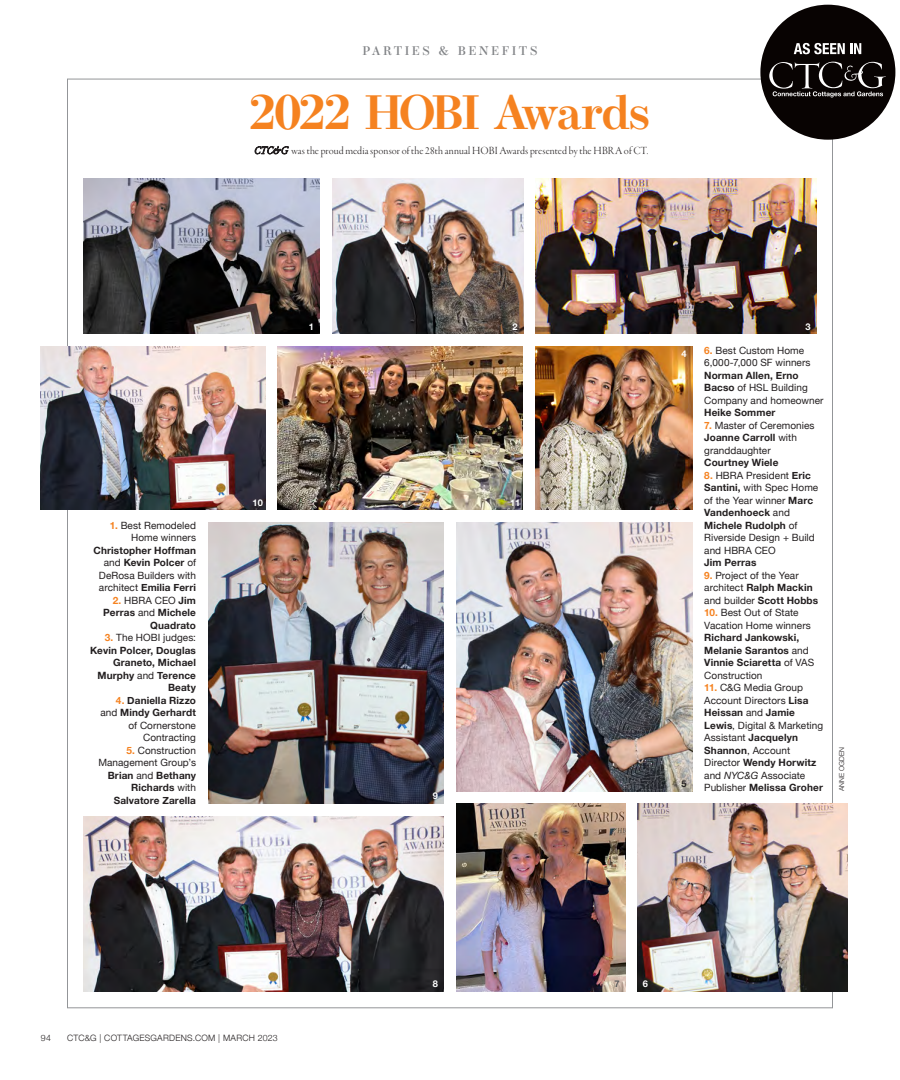
<style>
.page{position:relative;width:900px;height:1080px;background:#fff}
.page>*{position:absolute;margin:0;border:0;box-sizing:border-box;transform-origin:0 0}
.Headline{font:600 48.12px "Operetta 8";letter-spacing:-.045em;color:#f58220}
.Bug{font:500 12.5px "Operetta 8";letter-spacing:.2em;color:#808285}
.Body{font:11.25px "Garamond Premr Pro Lt Disp";letter-spacing:.01em;color:#231f20}
.Captions{font:10px/12.5px "Helvetica Neue";letter-spacing:.005em;color:#231f20}
.Captions-2{font:700 10px/12.5px "Helvetica Neue";letter-spacing:.015em;color:#231f20;text-align:right}
.t1{font:700 9.25px "Helvetica Neue";color:#fff}
.t2{font:700 9.25px "Helvetica Neue";color:#231f20}
.t3{font:700 9.25px "Helvetica Neue";color:#57585a}
.t4{font:300 8.75px "Helvetica Neue";letter-spacing:.025em;color:#231f20}
.Photo_Credit{font:300 6.88px "Helvetica Neue";color:#231f20}
.s1{font-family:"Garamond Premr Pro Lt It Disp"}
.s2{font-weight:700;color:#f58220}
.s3{font-weight:700}
.s4{color:#f58220}
.s5{font-weight:400}
.s6{font-style:italic}
</style>
<div class="page">
<img style="left:83px;top:179px;width:237px;height:155px">
<img style="left:535px;top:346px;width:157px;height:164px">
<img style="left:40px;top:346px;width:225px;height:164px">
<img style="left:208px;top:522px;width:235px;height:282px">
<img style="left:536px;top:179px;width:280px;height:155px">
<img style="left:332px;top:179px;width:191px;height:155px">
<img style="left:457px;top:522px;width:235px;height:269px">
<img style="left:638px;top:804px;width:209px;height:187px">
<img style="left:84px;top:816px;width:359px;height:175px">
<img style="left:457px;top:804px;width:168px;height:187px">
<img style="left:278px;top:346px;width:245px;height:164px">
<div style="left:760px;top:5px;width:135px;height:135px;background:#080302;border-radius:50%"></div>
<svg style="left:794px;top:43px;width:67px;height:11px"></svg>
<svg style="left:769px;top:62px;width:117px;height:35px"></svg>
<p class="Bug" style="left:362px;top:43px;width:176px">PARTIES &amp; BENEFITS</p>
<p class="Headline" style="left:249px;top:84px;width:402px">2022 HOBI Awards</p>
<p class="Body" style="left:254px;top:144px;width:396px"><span class="s1">CTC&amp;G</span> was the proud media sponsor of the 28th annual HOBI Awards presented by the HBRA of CT.</p>
<p class="Captions" style="left:94px;top:520px;width:104px;text-align:right"><span class="s2">1.</span> Best Remodeled<br>Home winners<br><span class="s3">Christopher Hoffman </span>and <span class="s3">Kevin Polcer</span> of<br>DeRosa Builders with architect <span class="s3">Emilia Ferri</span></p>
<p class="Captions-2" style="left:103px;top:594px;width:94px"><span class="s4">2.</span> <span class="s5">HBRA CEO</span> Jim<br>Perras <span class="s5">and</span> Michele<br>Quadrato</p>
<p class="Captions-2" style="left:90px;top:632px;width:107px"><span class="s4">3.</span> <span class="s5">The HOBI judges:<br></span>Kevin Polcer, Douglas<br>Graneto, Michael<br>Murphy <span class="s5">and</span> Terence<br>Beaty</p>
<p class="Captions" style="left:100px;top:695px;width:97px;text-align:right"><span class="s2">4.</span> <span class="s3">Daniella Rizzo </span>and <span class="s3">Mindy Gerhardt </span>of Cornerstone<br>Contracting</p>
<p class="Captions" style="left:98px;top:745px;width:99px;text-align:right"><span class="s2">5.</span> Construction<br>Management Group’s<br><span class="s3">Brian</span> and <span class="s3">Bethany<br>Richards</span> with<br><span class="s3">Salvatore Zarella</span></p>
<p class="t1" style="left:309px;top:319px;width:7px">1</p>
<p class="t1" style="left:513px;top:319px;width:7px">2</p>
<p class="t1" style="left:806px;top:319px;width:7px">3</p>
<p class="t1" style="left:681px;top:347px;width:7px">4</p>
<p class="Captions" style="left:704px;top:345px;width:121px"><span class="s2">6.</span> Best Custom Home<br>6,000-7,000 SF winners<br><span class="s3">Norman Allen, Erno<br>Bacso</span> of HSL Building<br>Company and homeowner<br><span class="s3">Heike Sommer</span></p>
<p class="Captions" style="left:704px;top:420px;width:112px"><span class="s2">7.</span> Master of Ceremonies<br><span class="s3">Joanne Carroll</span> with granddaughter<br><span class="s3">Courtney Wiele</span></p>
<p class="Captions" style="left:704px;top:470px;width:116px"><span class="s2">8.</span> HBRA President <span class="s3">Eric<br>Santini,</span> with Spec Home of the Year winner <span class="s3">Marc<br>Vandenhoeck</span> and<br><span class="s3">Michele Rudolph</span> of<br>Riverside Design + Build and HBRA CEO<br><span class="s3">Jim Perras</span></p>
<p class="Captions" style="left:704px;top:570px;width:115px"><span class="s2">9.</span> Project of the Year architect <span class="s3">Ralph Mackin </span>and builder <span class="s3">Scott Hobbs</span></p>
<p class="Captions" style="left:704px;top:607px;width:111px"><span class="s2">10.</span> Best Out of State<br>Vacation Home winners<br><span class="s3">Richard Jankowski,<br>Melanie Sarantos</span> and<br><span class="s3">Vinnie Sciaretta</span> of VAS<br>Construction</p>
<p class="Captions" style="left:704px;top:682px;width:120px"><span class="s2">11.</span> C&amp;G Media Group<br>Account Directors <span class="s3">Lisa<br>Heissan</span> and <span class="s3">Jamie<br>Lewis</span>, Digital &amp; Marketing<br>Assistant <span class="s3">Jacquelyn<br>Shannon</span>, Account<br>Director <span class="s3">Wendy Horwitz </span>and <span class="s6">NYC&amp;G</span> Associate<br>Publisher <span class="s3">Melissa Groher</span></p>
<p class="t1" style="left:252px;top:496px;width:12px">10</p>
<p class="t1" style="left:510px;top:496px;width:12px">11</p>
<p class="t2" style="left:682px;top:777px;width:7px">5</p>
<p class="t1" style="left:433px;top:788px;width:7px">9</p>
<p class="Photo_Credit" style="left:836px;top:791px;width:46px;rotate:-90deg">ANNE OGDEN</p>
<p class="t4" style="left:41px;top:1031px;width:12px">94</p>
<p class="t4" style="left:67px;top:1031px;width:212px">CTC&amp;G | COTTAGESGARDENS.COM | MARCH 2023</p>
<p class="t1" style="left:433px;top:977px;width:7px">8</p>
<p class="t3" style="left:614px;top:977px;width:7px">7</p>
<p class="t1" style="left:643px;top:977px;width:7px">6</p>
</div>
